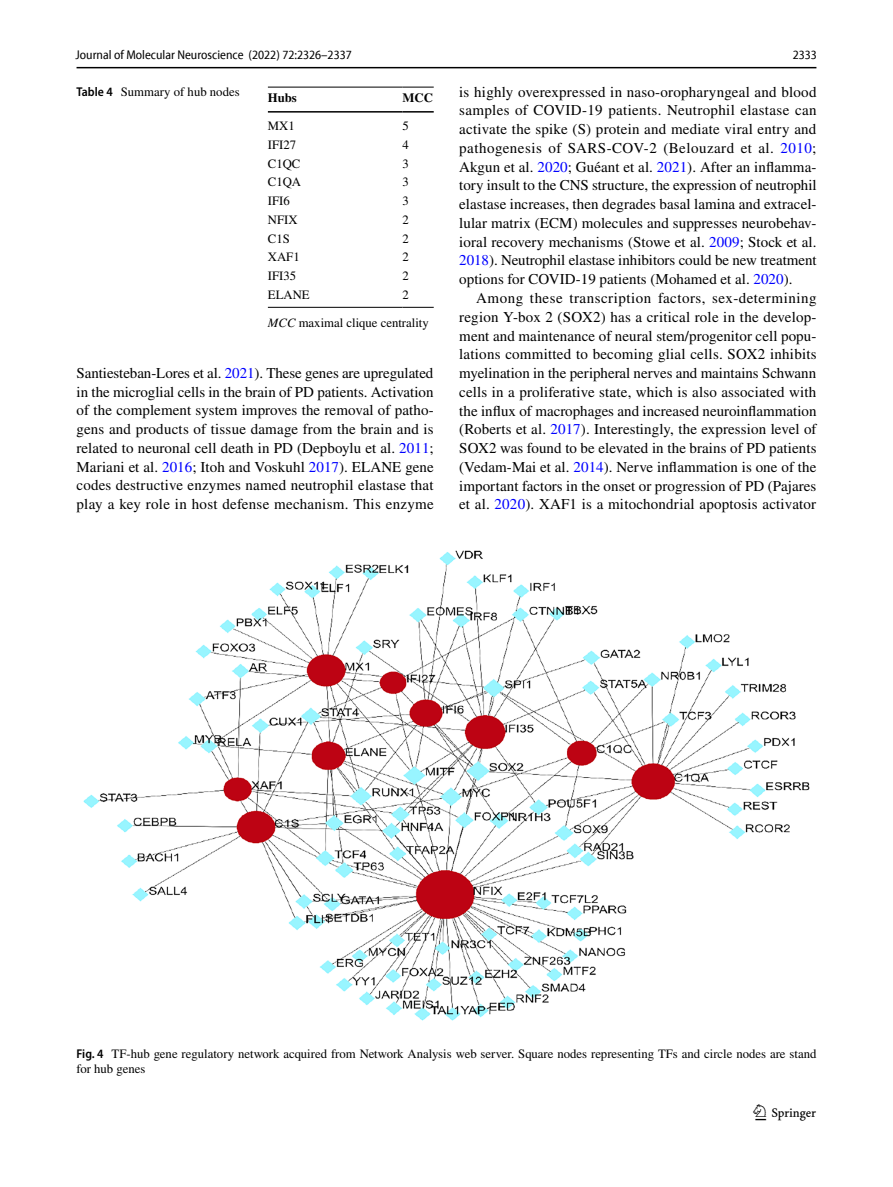
<style>
.page{position:relative;width:893px;height:1187px;background:#fff}
.page>*{position:absolute;margin:0;border:0;box-sizing:border-box;transform-origin:0 0}
.t1{font:22.5px "Springnew Regular 3";color:#000}
.t2{font:15px/18.8px "STIX";letter-spacing:.015em;color:#000;text-align:justify}
.t3{font:12.75px/15px "STIX";color:#000}
.t4{font:semi-condensed 12.75px "Myriad Pro Unic";color:#000}
.t5{font:700 12.75px "STIX";color:#000}
.s1{font-family:"Myriad Pro";font-weight:600;font-stretch:semi-condensed}
.s2{font-style:italic}
.s3{color:#00f}
</style>
<div class="page">
<hr style="left:77px;top:67px;width:739px;height:1px;background:#000">
<hr style="left:268px;top:87px;width:135px;height:1px;background:#000">
<hr style="left:268px;top:111px;width:135px;height:2px;background:#000">
<hr style="left:403px;top:87px;width:31px;height:1px;background:#000">
<hr style="left:403px;top:111px;width:31px;height:2px;background:#000">
<hr style="left:268px;top:307px;width:135px;height:1px;background:#000">
<hr style="left:403px;top:307px;width:31px;height:1px;background:#000">
<img style="left:83px;top:550px;width:727px;height:471px">
<p class="t4" style="left:76px;top:50px;width:278px">Journal of Molecular Neuroscience (2022) 72:2326–2337</p>
<p class="t4" style="left:793px;top:50px;width:26px">2333</p>
<p class="t3" style="left:77px;top:85px;width:165px"><span class="s1">Table 4</span> Summary of hub nodes</p>
<p class="t5" style="left:268px;top:90px;width:31px">Hubs</p>
<p class="t5" style="left:402px;top:90px;width:32px">MCC</p>
<p class="t3" style="left:268px;top:119px;width:28px">MX1</p>
<p class="t3" style="left:402px;top:119px;width:8px">5</p>
<p class="t3" style="left:268px;top:138px;width:30px">IFI27</p>
<p class="t3" style="left:402px;top:138px;width:8px">4</p>
<p class="t3" style="left:268px;top:157px;width:34px">C1QC</p>
<p class="t3" style="left:402px;top:157px;width:8px">3</p>
<p class="t3" style="left:268px;top:175px;width:35px">C1QA</p>
<p class="t3" style="left:402px;top:175px;width:8px">3</p>
<p class="t3" style="left:268px;top:194px;width:23px">IFI6</p>
<p class="t3" style="left:402px;top:194px;width:8px">3</p>
<p class="t3" style="left:268px;top:213px;width:31px">NFIX</p>
<p class="t3" style="left:402px;top:213px;width:8px">2</p>
<p class="t3" style="left:268px;top:231px;width:23px">C1S</p>
<p class="t3" style="left:402px;top:231px;width:8px">2</p>
<p class="t3" style="left:268px;top:250px;width:33px">XAF1</p>
<p class="t3" style="left:402px;top:250px;width:8px">2</p>
<p class="t3" style="left:268px;top:269px;width:30px">IFI35</p>
<p class="t3" style="left:402px;top:269px;width:8px">2</p>
<p class="t3" style="left:268px;top:288px;width:43px">ELANE</p>
<p class="t3" style="left:402px;top:288px;width:8px">2</p>
<p class="t3" style="left:268px;top:316px;width:162px"><span class="s2">MCC</span> maximal clique centrality</p>
<p class="t2" style="left:77px;top:364px;width:359px">Santiesteban-Lores et al. <span class="s3">2021</span>). These genes are upregulated in the microglial cells in the brain of PD patients. Activation of the complement system improves the removal of patho&shy;gens and products of tissue damage from the brain and is related to neuronal cell death in PD (Depboylu et al. <span class="s3">2011</span>; Mariani et al. <span class="s3">2016</span>; Itoh and Voskuhl <span class="s3">2017</span>). ELANE gene codes destructive enzymes named neutrophil elastase that play a key role in host defense mechanism. This enzyme</p>
<p class="t2" style="left:459px;top:83px;width:359px">is highly overexpressed in naso-oropharyngeal and blood samples of COVID-19 patients. Neutrophil elastase can activate the spike (S) protein and mediate viral entry and pathogenesis of SARS-COV-2 (Belouzard et al. <span class="s3">2010</span>; Akgun et al. <span class="s3">2020</span>; Guéant et al. <span class="s3">2021</span>). After an inflamma&shy;tory insult to the CNS structure, the expression of neutrophil elastase increases, then degrades basal lamina and extracel&shy;lular matrix (ECM) molecules and suppresses neurobehav&shy;ioral recovery mechanisms (Stowe et al. <span class="s3">2009</span>; Stock et al.<br><span class="s3">2018</span>). Neutrophil elastase inhibitors could be new treatment options for COVID-19 patients (Mohamed et al. <span class="s3">2020</span>).</p>
<p class="t2" style="left:459px;top:289px;width:359px;text-indent:17px">Among these transcription factors, sex-determining region Y-box 2 (SOX2) has a critical role in the develop&shy;ment and maintenance of neural stem/progenitor cell popu&shy;lations committed to becoming glial cells. SOX2 inhibits myelination in the peripheral nerves and maintains Schwann cells in a proliferative state, which is also associated with the influx of macrophages and increased neuroinflammation (Roberts et al. <span class="s3">2017</span>). Interestingly, the expression level of SOX2 was found to be elevated in the brains of PD patients (Vedam-Mai et al. <span class="s3">2014</span>). Nerve inflammation is one of the important factors in the onset or progression of PD (Pajares et al. <span class="s3">2020</span>). XAF1 is a mitochondrial apoptosis activator</p>
<p class="t3" style="left:77px;top:1047px;width:741px"><span class="s1">Fig. 4</span> TF-hub gene regulatory network acquired from Network Analysis web server. Square nodes representing TFs and circle nodes are stand for hub genes</p>
<h1 class="t1" style="left:755px;top:1104px;width:62px">1 3</h1>
</div>
